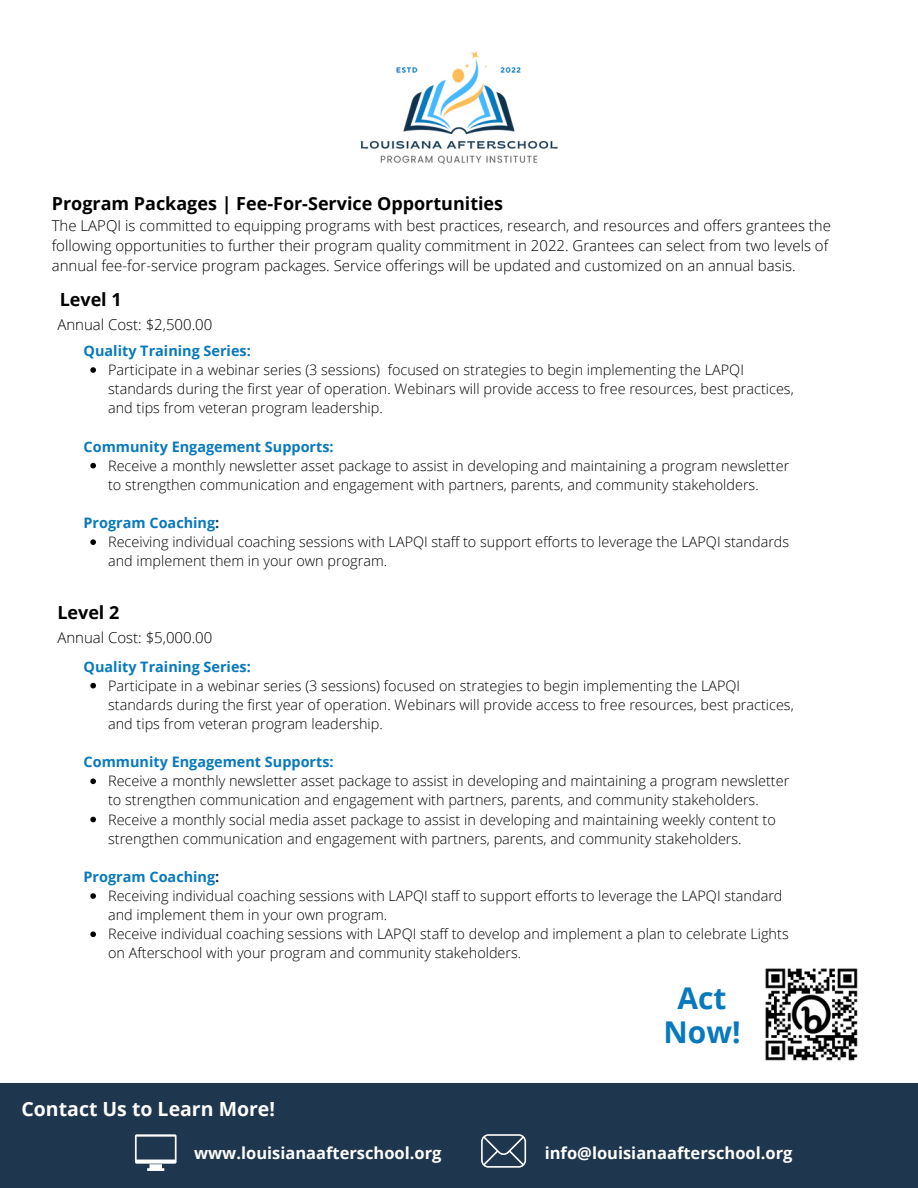
<style>
.page{position:relative;width:918px;height:1188px;background:#fff}
.page>*{position:absolute;margin:0;border:0;box-sizing:border-box;transform-origin:0 0}
.t1{font:700 30px/33.8px "Open Sans";color:#0979bd;text-align:center}
.t2{font:700 19.5px "Open Sans";color:#fff}
.t3{font:700 18px "Open Sans";color:#000}
.t4{font:700 16.5px "Open Sans";color:#fff}
.t5{font:300 15px/20.2px "Open Sans";color:#000}
.t6{font:300 14.4px/19.2px "Open Sans";color:#000}
.t7{font:700 14.4px "Open Sans";color:#0979bd}
.s1{color:#11324d}
</style>
<div class="page">
<div style="left:0;top:1084px;width:918px;height:104px;background:#1e364e"></div>
<img style="left:361px;top:50px;width:197px;height:115px">
<svg style="left:135px;top:1134px;width:42px;height:37px"></svg>
<svg style="left:481px;top:1134px;width:45px;height:34px"></svg>
<img style="left:765px;top:968px;width:93px;height:93px">
<svg style="left:90px;top:367px;width:6px;height:6px"></svg>
<svg style="left:90px;top:463px;width:6px;height:5px"></svg>
<svg style="left:90px;top:539px;width:6px;height:6px"></svg>
<svg style="left:90px;top:683px;width:6px;height:5px"></svg>
<svg style="left:90px;top:778px;width:6px;height:6px"></svg>
<svg style="left:90px;top:817px;width:6px;height:5px"></svg>
<svg style="left:90px;top:893px;width:6px;height:6px"></svg>
<svg style="left:90px;top:931px;width:6px;height:6px"></svg>
<p class="t3" style="left:52px;top:190px;width:453px">Program Packages | Fee-For-Service Opportunities</p>
<p class="t5" style="left:52px;top:215px;width:781px">The LAPQI is committed to equipping programs with best practices, research, and resources and offers grantees the following opportunities to further their program quality commitment in 2022. Grantees can select from two levels of annual fee-for-service program packages. Service offerings will be updated and customized on an annual basis.</p>
<p class="t3" style="left:60px;top:287px;width:64px">Level 1</p>
<p class="t5" style="left:57px;top:314px;width:157px">Annual Cost: $2,500.00</p>
<p class="t7" style="left:84px;top:341px;width:169px">Quality Training Series:</p>
<p class="t6" style="left:108px;top:360px;width:687px">Participate in a webinar series (3 sessions) focused on strategies to begin implementing the LAPQI standards during the first year of operation. Webinars will provide access to free resources, best practices, and tips from veteran program leadership.</p>
<p class="t7" style="left:84px;top:436px;width:252px">Community Engagement Supports:</p>
<p class="t6" style="left:108px;top:456px;width:683px">Receive a monthly newsletter asset package to assist in developing and maintaining a program newsletter to strengthen communication and engagement with partners, parents, and community stakeholders.</p>
<p class="t7" style="left:84px;top:513px;width:137px">Program Coaching<span class="s1">:</span></p>
<p class="t6" style="left:108px;top:532px;width:683px">Receiving individual coaching sessions with LAPQI staff to support efforts to leverage the LAPQI standards and implement them in your own program.</p>
<p class="t3" style="left:57px;top:600px;width:64px">Level 2</p>
<p class="t5" style="left:57px;top:627px;width:157px">Annual Cost: $5,000.00</p>
<p class="t7" style="left:84px;top:656px;width:169px">Quality Training Series:</p>
<p class="t6" style="left:108px;top:676px;width:687px">Participate in a webinar series (3 sessions) focused on strategies to begin implementing the LAPQI standards during the first year of operation. Webinars will provide access to free resources, best practices, and tips from veteran program leadership.</p>
<p class="t7" style="left:84px;top:752px;width:252px">Community Engagement Supports:</p>
<p class="t6" style="left:108px;top:771px;width:683px">Receive a monthly newsletter asset package to assist in developing and maintaining a program newsletter to strengthen communication and engagement with partners, parents, and community stakeholders.<br>Receive a monthly social media asset package to assist in developing and maintaining weekly content to strengthen communication and engagement with partners, parents, and community stakeholders.</p>
<p class="t7" style="left:84px;top:867px;width:137px">Program Coaching<span class="s1">:</span></p>
<p class="t6" style="left:108px;top:886px;width:682px">Receiving individual coaching sessions with LAPQI staff to support efforts to leverage the LAPQI standard and implement them in your own program.<br>Receive individual coaching sessions with LAPQI staff to develop and implement a plan to celebrate Lights on Afterschool with your program and community stakeholders.</p>
<h2 class="t2" style="left:21px;top:1095px;width:255px">Contact Us to Learn More!</h2>
<h1 class="t1" style="left:663px;top:981px;width:79px">Act<br>Now!</h1>
<p class="t4" style="left:194px;top:1141px;width:249px">www.louisianaafterschool.org</p>
<p class="t4" style="left:545px;top:1141px;width:249px">info@louisianaafterschool.org</p>
</div>
